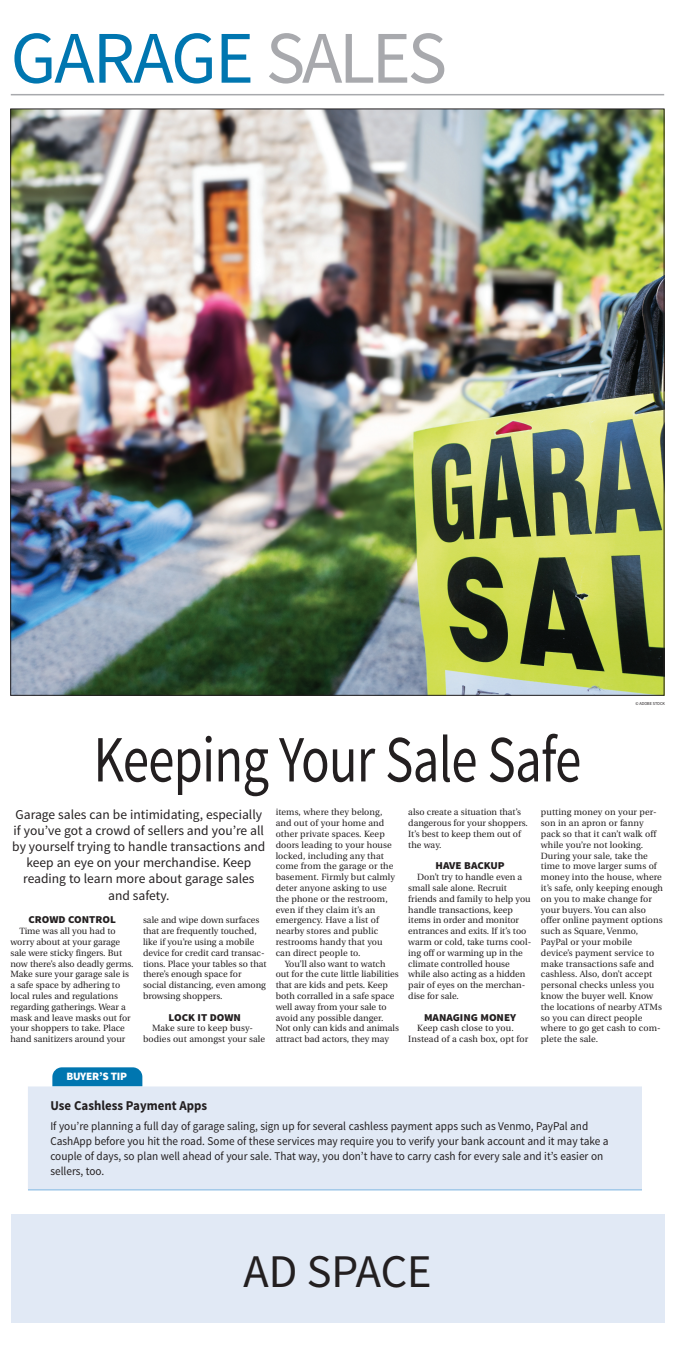
<style>
.page{position:relative;width:675px;height:1350px;background:#fff}
.page>*{position:absolute;margin:0;border:0;box-sizing:border-box;transform-origin:0 0}
.t1{font:74.25px "Source Sans Pro";letter-spacing:-.03em;color:#0076b0}
.t2{font:66px "Source Sans Pro";letter-spacing:-.015em;color:#231f20;scale:.8 1}
.t3{font:46.8px "Source Sans Pro";color:#231f20}
.t4{font:13.5px/16.2px "Source Sans Pro";color:#231f20;text-align:center}
.t5{font:700 13.5px "Source Sans Pro";color:#231f20;scale:.95 1}
.t6{font:11.85px/15px "Source Sans Pro";color:#231f20;scale:.95 1}
.t7{font:900 11.25px "Source Sans Pro";letter-spacing:-.02em;color:#fff}
.t8{font:900 10.5px "Source Sans Pro";color:#231f20;scale:1.05 1}
.t9{font:9px/10.8px "Utopia";color:#231f20}
.t10{font:4.5px "Source Sans Pro";color:#231f20;scale:.95 1}
.s1{color:#a8a9ad}
</style>
<div class="page">
<hr style="left:11px;top:94px;width:653px;height:1px;background:#a8a9ad">
<div style="left:11px;top:1215px;width:653px;height:108px;background:#e1e9f5"></div>
<img style="left:12px;top:111px;width:650px;height:583px">
<svg style="left:52px;top:1067px;width:90px;height:19px"></svg>
<div style="left:28px;top:1086px;width:614px;height:104px;background:#e1e9f5"></div>
<hr style="left:28px;top:1190px;width:614px;height:1px;background:#80b9e3">
<h1 class="t1" style="left:11px;top:12px;width:438px">GARAGE <span class="s1">SALES</span></h1>
<h2 class="t2" style="left:94px;top:719px;width:611px">Keeping Your Sale Safe</h2>
<p class="t10" style="left:635px;top:700px;width:33px">© ADOBE STOCK</p>
<h3 class="t4" style="left:12px;top:806px;width:255px">Garage sales can be intimidating, especially if you’ve got a crowd of sellers and you’re all by yourself trying to handle transactions and keep an eye on your merchandise. Keep reading to learn more about garage sales and safety.</h3>
<p class="t8" style="left:29px;top:913px;width:85px">CROWD CONTROL</p>
<p class="t9" style="left:10px;top:926px;width:125px;text-indent:9px">Time was all you had to worry about at your garage sale were sticky fingers. But now there’s also deadly germs.<br>Make sure your garage sale is a safe space by adhering to local rules and regulations regarding gatherings. Wear a mask and leave masks out for your shoppers to take. Place hand sanitizers around your</p>
<p class="t9" style="left:143px;top:915px;width:125px">sale and wipe down surfaces that are frequently touched, like if you’re using a mobile device for credit card transac&shy;tions. Place your tables so that there’s enough space for social distancing, even among browsing shoppers.</p>
<p class="t8" style="left:169px;top:1010px;width:70px">LOCK IT DOWN</p>
<p class="t9" style="left:143px;top:1023px;width:124px;text-align:center">Make sure to keep busy&shy;bodies out amongst your sale</p>
<p class="t9" style="left:276px;top:807px;width:121px">items, where they belong, and out of your home and other private spaces. Keep doors leading to your house locked, including any that come from the garage or the basement. Firmly but calmly deter anyone asking to use the phone or the restroom, even if they claim it’s an emergency. Have a list of nearby stores and public restrooms handy that you can direct people to.</p>
<p class="t9" style="left:276px;top:958px;width:125px;text-indent:9px">You’ll also want to watch out for the cute little liabilities that are kids and pets. Keep both corralled in a safe space well away from your sale to avoid any possible danger.<br>Not only can kids and animals attract bad actors, they may</p>
<p class="t9" style="left:408px;top:807px;width:121px">also create a situation that’s dangerous for your shoppers.<br>It’s best to keep them out of the way.</p>
<p class="t8" style="left:436px;top:859px;width:67px">HAVE BACKUP</p>
<p class="t9" style="left:408px;top:872px;width:124px;text-indent:9px">Don’t try to handle even a small sale alone. Recruit friends and family to help you handle transactions, keep items in order and monitor entrances and exits. If it’s too warm or cold, take turns cool&shy;ing off or warming up in the climate controlled house while also acting as a hidden pair of eyes on the merchan&shy;dise for sale.</p>
<p class="t8" style="left:424px;top:1010px;width:89px">MANAGING MONEY</p>
<p class="t9" style="left:408px;top:1023px;width:122px;text-indent:9px">Keep cash close to you.<br>Instead of a cash box, opt for</p>
<p class="t9" style="left:541px;top:807px;width:123px">putting money on your per&shy;son in an apron or fanny pack so that it can’t walk off while you’re not looking.<br>During your sale, take the time to move larger sums of money into the house, where it’s safe, only keeping enough on you to make change for your buyers. You can also offer online payment options such as Square, Venmo,<br>PayPal or your mobile device’s payment service to make transactions safe and cashless. Also, don’t accept personal checks unless you know the buyer well. Know the locations of nearby ATMs so you can direct people where to go get cash to com&shy;plete the sale.</p>
<p class="t7" style="left:67px;top:1069px;width:62px">BUYER’S TIP</p>
<h3 class="t5" style="left:50px;top:1097px;width:167px">Use Cashless Payment Apps</h3>
<p class="t6" style="left:50px;top:1118px;width:589px">If you’re planning a full day of garage saling, sign up for several cashless payment apps such as Venmo, PayPal and CashApp before you hit the road. Some of these services may require you to verify your bank account and it may take a couple of days, so plan well ahead of your sale. That way, you don’t have to carry cash for every sale and it’s easier on sellers, too.</p>
<h3 class="t3" style="left:244px;top:1242px;width:190px">AD SPACE</h3>
</div>
